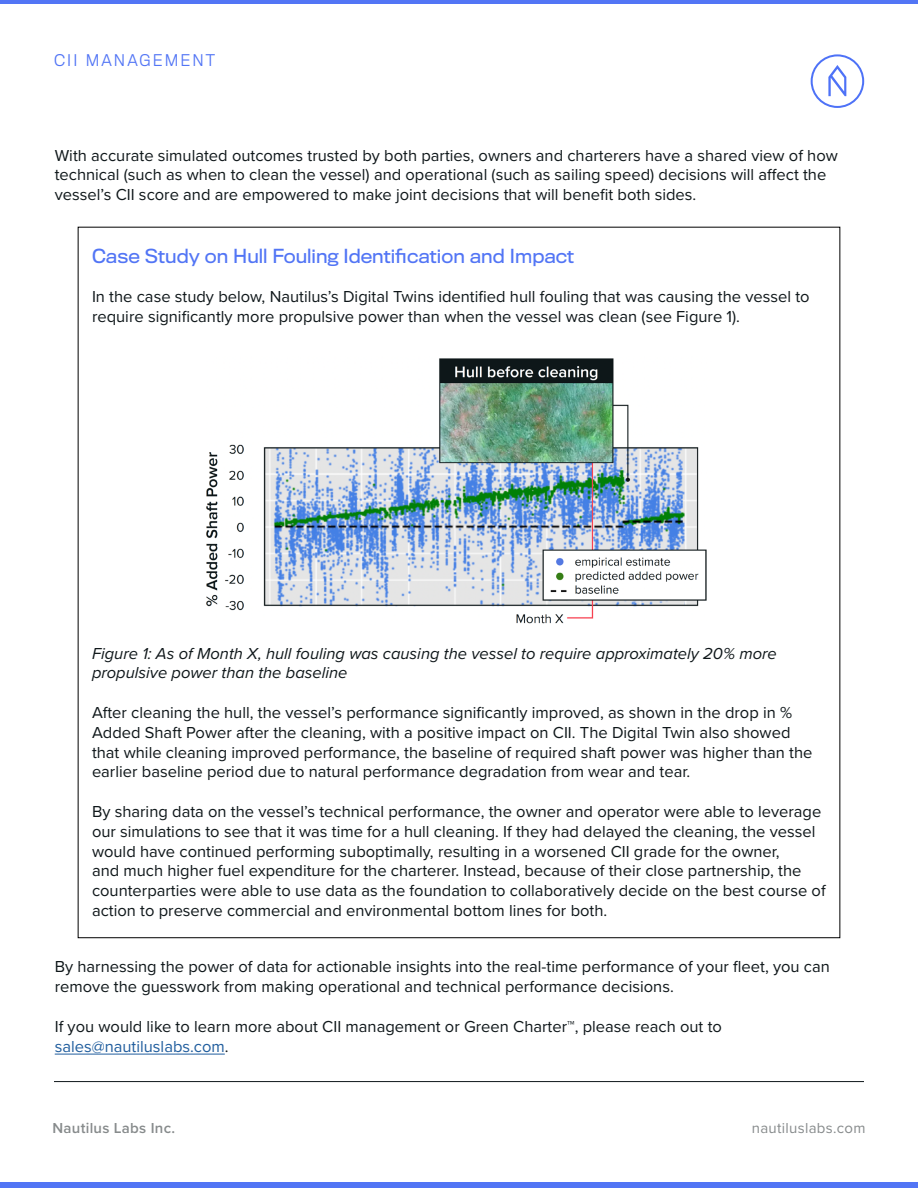
<style>
.page{position:relative;width:918px;height:1188px;background:#fff}
.page>*{position:absolute;margin:0;border:0;box-sizing:border-box;transform-origin:0 0}
.t1{font:18px "Titling Gothic FB";color:#5275f5}
.t2{font:16.5px/19.8px "Proxima Nova";color:#0f171a}
.t3{font:italic 16.5px/19.8px "Proxima Nova";color:#0f171a}
.t4{font:600 15px "Proxima Nova";letter-spacing:.02em;color:#878b8c}
.t5{font:15px "Proxima Nova";letter-spacing:.02em;color:#878b8c}
.t6{font:300 15px "Titling Gothic FB";letter-spacing:.14em;color:#5275f5}
.s1{color:#215e9e}
</style>
<div class="page">
<hr style="left:0;top:0;width:918px;height:4px;background:#5275f5">
<div style="left:0;top:1182px;width:918px;height:6px;background:#5275f5"></div>
<svg style="left:811px;top:54px;width:53px;height:54px"></svg>
<hr style="left:54px;top:1081px;width:810px;height:1px;background:#0f171a">
<hr style="left:55px;top:1054px;width:170px;height:1px;background:#215e9e">
<img style="left:206px;top:358px;width:501px;height:266px">
<p class="t6" style="left:54px;top:51px;width:163px">CII MANAGEMENT</p>
<p class="t2" style="left:55px;top:144px;width:785px">With accurate simulated outcomes trusted by both parties, owners and charterers have a shared view of how technical (such as when to clean the vessel) and operational (such as sailing speed) decisions will affect the vessel’s CII score and are empowered to make joint decisions that will benefit both sides.</p>
<p class="t1" style="left:92px;top:245px;width:484px">Case Study on Hull Fouling Identification and Impact</p>
<p class="t2" style="left:92px;top:286px;width:719px">In the case study below, Nautilus’s Digital Twins identified hull fouling that was causing the vessel to require significantly more propulsive power than when the vessel was clean (see Figure 1).</p>
<p class="t3" style="left:92px;top:643px;width:686px">Figure 1: As of Month X, hull fouling was causing the vessel to require approximately 20% more propulsive power than the baseline</p>
<p class="t2" style="left:92px;top:702px;width:722px">After cleaning the hull, the vessel’s performance significantly improved, as shown in the drop in % Added Shaft Power after the cleaning, with a positive impact on CII. The Digital Twin also showed that while cleaning improved performance, the baseline of required shaft power was higher than the earlier baseline period due to natural performance degradation from wear and tear.</p>
<p class="t2" style="left:92px;top:801px;width:735px">By sharing data on the vessel’s technical performance, the owner and operator were able to leverage our simulations to see that it was time for a hull cleaning. If they had delayed the cleaning, the vessel would have continued performing suboptimally, resulting in a worsened CII grade for the owner,<br>and much higher fuel expenditure for the charterer. Instead, because of their close partnership, the counterparties were able to use data as the foundation to collaboratively decide on the best course of action to preserve commercial and environmental bottom lines for both.</p>
<p class="t2" style="left:55px;top:956px;width:777px">By harnessing the power of data for actionable insights into the real-time performance of your fleet, you can remove the guesswork from making operational and technical performance decisions.</p>
<p class="t2" style="left:55px;top:1016px;width:669px">If you would like to learn more about CII management or Green Charter™, please reach out to <span class="s1">sales@nautiluslabs.com</span>.</p>
<p class="t4" style="left:52px;top:1117px;width:124px">Nautilus Labs Inc.</p>
<p class="t5" style="left:752px;top:1117px;width:115px">nautiluslabs.com</p>
</div>
